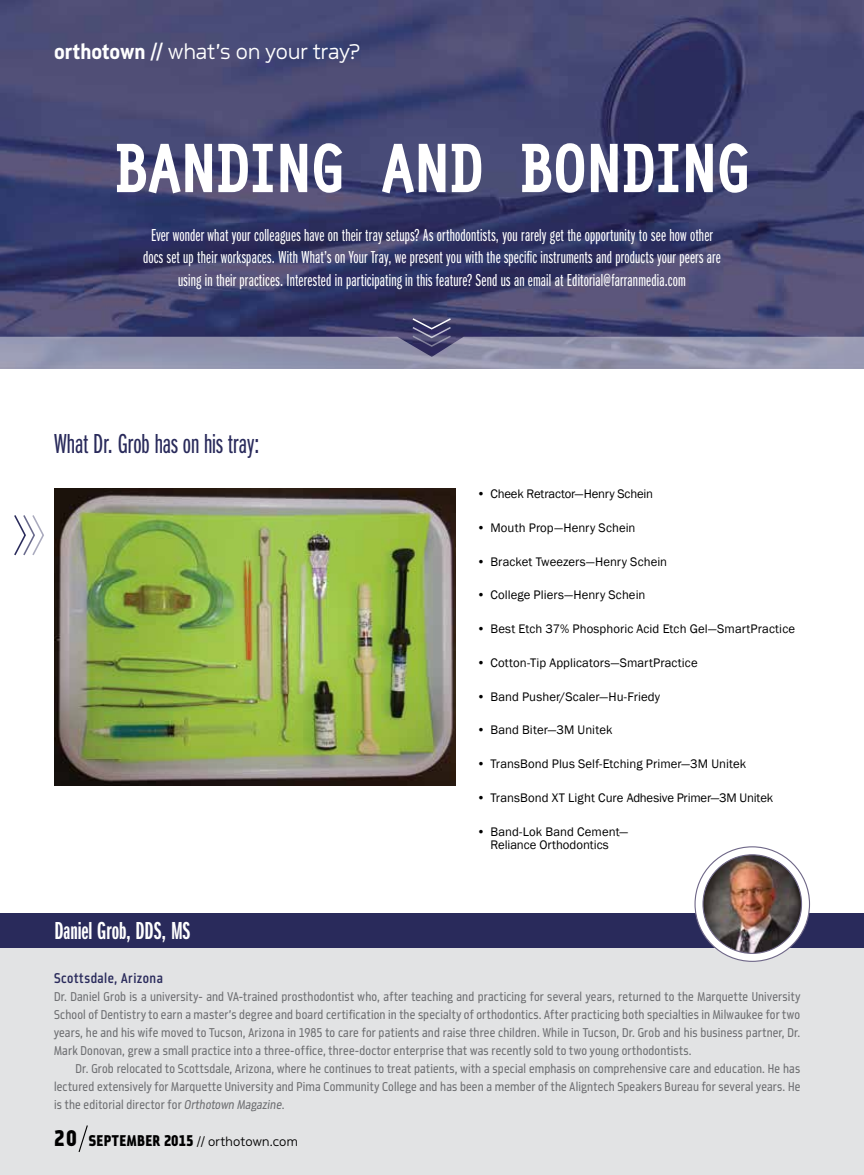
<style>
.page{position:relative;width:864px;height:1175px;background:#fff}
.page>*{position:absolute;margin:0;border:0;box-sizing:border-box;transform-origin:0 0}
.t1{font:67.5px "Orator Std";letter-spacing:-.1em;color:#fff}
.t2{font:28.5px "Franklin Gothic URW Ext Com D Boo";letter-spacing:-.005em;color:#292a5b}
.t3{font:25.5px "Franklin Gothic URW Ext Com D Dem";letter-spacing:-.005em;color:#fff}
.t4{font:300 22.5px "Metroflex Wide";letter-spacing:.005em;color:#fff}
.t5{font:18px/22.5px "Franklin Gothic URW Ext Com D Boo";letter-spacing:.01em;color:#fff;text-align:center}
.t6{font:500 15px "Metroflex Narrow";letter-spacing:.03em;color:#292a5b}
.t7{font:13.5px/18px "Metroflex Narrow";letter-spacing:.015em;color:#6d6e71;text-align:justify}
.t8{font:300 13.5px "Metroflex Wide";letter-spacing:.015em;color:#000}
.t9{font:12.75px/13.5px "Franklin Gothic";letter-spacing:.005em;color:#000;text-align:center}
.t10{font:12.75px "Franklin Gothic";letter-spacing:-.015em;color:#000}
.s1{font-family:"Metroflex Uni";font-weight:700}
.s2{font-family:"Metroflex Uni";font-weight:500}
.s3{font-style:italic}
.s4{font-family:"Metroflex Narrow Hvy";font-weight:400;font-size:24px}
.s5{font-family:"Metroflex Narrow Hvy";font-weight:400;font-size:16.5px}
</style>
<div class="page">
<div style="left:0;top:945px;width:864px;height:229px;background:#e2e3e4"></div>
<div style="left:0;top:913px;width:864px;height:34px;background:#292a5b"></div>
<img style="left:0;top:0;width:864px;height:317px">
<svg style="left:115px;top:142px;width:230px;height:53px"></svg>
<svg style="left:380px;top:142px;width:103px;height:53px"></svg>
<svg style="left:521px;top:142px;width:229px;height:52px"></svg>
<svg style="left:0;top:317px;width:864px;height:52px;background:#727494"></svg>
<svg style="left:695px;top:846px;width:115px;height:115px"></svg>
<img style="left:703px;top:854px;width:99px;height:99px;border-radius:49px">
<img style="left:54px;top:489px;width:401px;height:296px">
<svg style="left:14px;top:515px;width:30px;height:41px"></svg>
<h3 class="t4" style="left:54px;top:38px;width:308px"><span class="s1">orthotown</span> <span class="s2">//</span> what’s on your tray?</h3>
<h1 class="t1" style="left:110px;top:120px;width:645px">BANDING AND BONDING</h1>
<p class="t5" style="left:143px;top:224px;width:579px">Ever wonder what your colleagues have on their tray setups? As orthodontists, you rarely get the opportunity to see how other docs set up their workspaces. With What’s on Your Tray, we present you with the specific instruments and products your peers are using in their practices. Interested in participating in this feature? Send us an email at Editorial@farranmedia.com</p>
<h2 class="t2" style="left:54px;top:428px;width:207px">What Dr. Grob has on his tray:</h2>
<p class="t10" style="left:477px;top:486px;width:178px">• Cheek Retractor—Henry Schein</p>
<p class="t9" style="left:477px;top:521px;width:160px">• Mouth Prop—Henry Schein</p>
<p class="t9" style="left:477px;top:555px;width:192px">• Bracket Tweezers—Henry Schein</p>
<p class="t9" style="left:477px;top:588px;width:170px">• College Pliers—Henry Schein</p>
<p class="t9" style="left:477px;top:622px;width:320px">• Best Etch 37% Phosphoric Acid Etch Gel—SmartPractice</p>
<p class="t9" style="left:477px;top:656px;width:222px">• Cotton-Tip Applicators—SmartPractice</p>
<p class="t9" style="left:477px;top:690px;width:185px">• Band Pusher/Scaler—Hu-Friedy</p>
<p class="t9" style="left:477px;top:723px;width:137px">• Band Biter—3M Unitek</p>
<p class="t9" style="left:477px;top:757px;width:271px">• TransBond Plus Self-Etching Primer—3M Unitek</p>
<p class="t9" style="left:477px;top:791px;width:298px">• TransBond XT Light Cure Adhesive Primer—3M Unitek</p>
<p class="t9" style="left:477px;top:825px;width:153px">• Band-Lok Band Cement—<br>Reliance Orthodontics</p>
<h3 class="t3" style="left:55px;top:916px;width:137px">Daniel Grob, DDS, MS</h3>
<p class="t6" style="left:54px;top:969px;width:110px">Scottsdale, Arizona</p>
<p class="t7" style="left:54px;top:987px;width:748px">Dr. Daniel Grob is a university- and VA-trained prosthodontist who, after teaching and practicing for several years, returned to the Marquette University School of Dentistry to earn a master’s degree and board certification in the specialty of orthodontics. After practicing both specialties in Milwaukee for two years, he and his wife moved to Tucson, Arizona in 1985 to care for patients and raise three children. While in Tucson, Dr. Grob and his business partner, Dr.<br>Mark Donovan, grew a small practice into a three-office, three-doctor enterprise that was recently sold to two young orthodontists.</p>
<p class="t7" style="left:54px;top:1059px;width:748px;text-indent:22px">Dr. Grob relocated to Scottsdale, Arizona, where he continues to treat patients, with a special emphasis on comprehensive care and education. He has lectured extensively for Marquette University and Pima Community College and has been a member of the Aligntech Speakers Bureau for several years. He is the editorial director for <span class="s3">Orthotown Magazine</span>.</p>
<p class="t8" style="left:54px;top:1133px;width:245px"><span class="s4">20</span> <span class="s5">SEPTEMBER 2015</span> // orthotown.com</p>
</div>
